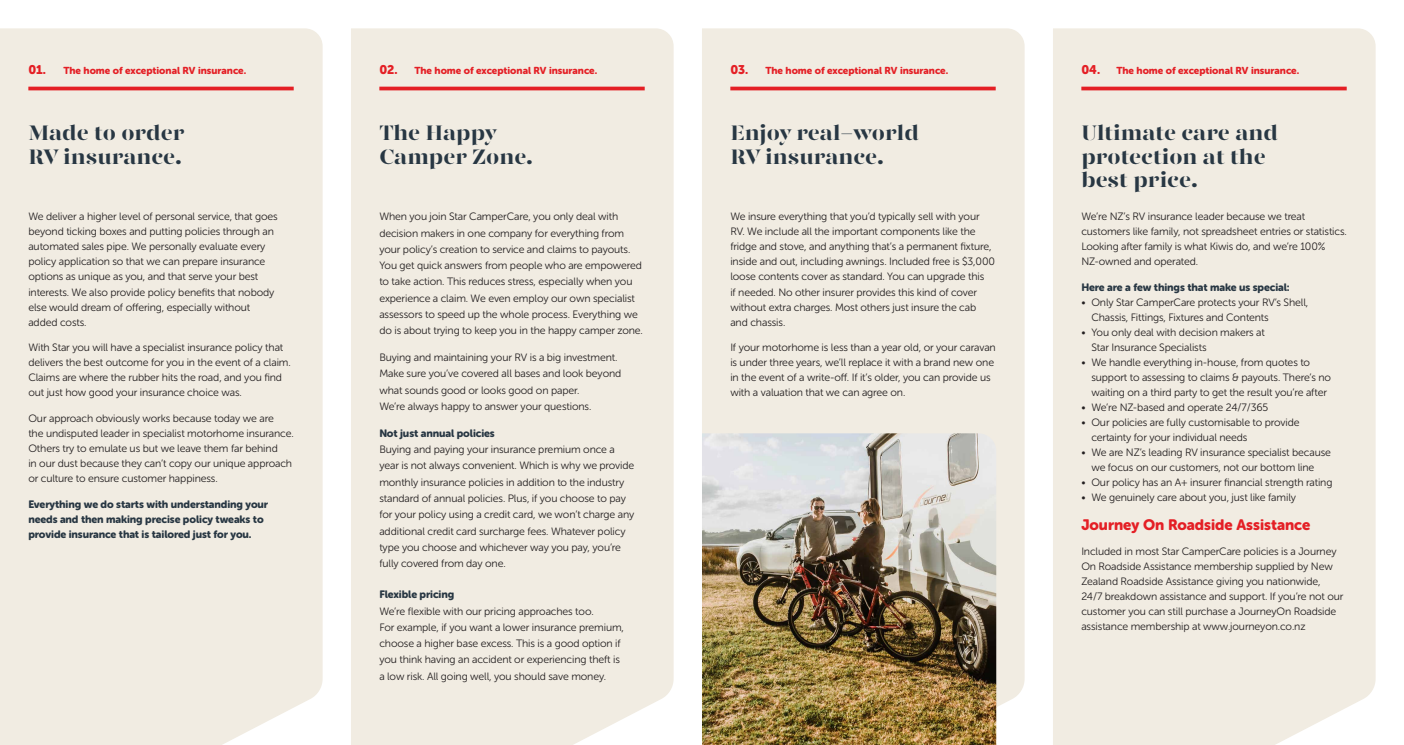
<style>
.page{position:relative;width:1404px;height:745px;background:#fff}
.page>*{position:absolute;margin:0;border:0;box-sizing:border-box;transform-origin:0 0}
.t1{font:900 21.25px/23.8px "Gabriela Stencil";color:#283743}
.t2{font:15px "Museo Sans Rounded 900";color:#e41f25}
.t3{font:10.62px/15px "Museo Sans Rounded 300";letter-spacing:-.01em;color:#231f20}
.t4{font:10.62px/15px "Museo Sans Rounded 900";letter-spacing:-.01em;color:#283743}
.t5{font:10px "Museo Sans Rounded 900";color:#e41f25}
.s1{font-size:12.5px}
.s2{font-family:"Museo Sans Rounded 900";color:#283743}
</style>
<div class="page">
<div style="left:0;top:28px;width:322px;height:716px;background:#f1ece2"></div>
<div style="left:351px;top:28px;width:322px;height:716px;background:#f1ece2"></div>
<div style="left:702px;top:28px;width:322px;height:716px;background:#f1ece2"></div>
<div style="left:1053px;top:28px;width:322px;height:716px;background:#f1ece2"></div>
<hr style="left:28px;top:87px;width:266px;height:3px;background:#e41f25">
<hr style="left:379px;top:87px;width:265px;height:3px;background:#e41f25">
<hr style="left:730px;top:87px;width:265px;height:3px;background:#e41f25">
<hr style="left:1081px;top:87px;width:265px;height:3px;background:#e41f25">
<img style="left:702px;top:433px;width:294px;height:311px">
<p class="t5" style="left:28px;top:64px;width:219px"><span class="s1">01.</span> The home of exceptional RV insurance.</p>
<p class="t5" style="left:379px;top:64px;width:219px"><span class="s1">02.</span> The home of exceptional RV insurance.</p>
<p class="t5" style="left:730px;top:64px;width:219px"><span class="s1">03.</span> The home of exceptional RV insurance.</p>
<p class="t5" style="left:1081px;top:64px;width:219px"><span class="s1">04.</span> The home of exceptional RV insurance.</p>
<p class="t1" style="left:28px;top:121px;width:158px">Made to order<br>RV insurance.</p>
<p class="t1" style="left:379px;top:121px;width:155px">The Happy<br>Camper Zone.</p>
<p class="t1" style="left:730px;top:121px;width:190px">Enjoy real-world<br>RV insurance.</p>
<p class="t1" style="left:1081px;top:121px;width:198px">Ultimate care and protection at the best price.</p>
<p class="t3" style="left:28px;top:209px;width:251px">We deliver a higher level of personal service, that goes beyond ticking boxes and putting policies through an automated sales pipe. We personally evaluate every policy application so that we can prepare insurance options as unique as you, and that serve your best interests. We also provide policy benefits that nobody else would dream of offering, especially without added costs.</p>
<p class="t3" style="left:28px;top:340px;width:264px">With Star you will have a specialist insurance policy that delivers the best outcome for you in the event of a claim.<br>Claims are where the rubber hits the road, and you find out just how good your insurance choice was.</p>
<p class="t3" style="left:28px;top:410px;width:267px">Our approach obviously works because today we are<br>the undisputed leader in specialist motorhome insurance.<br>Others try to emulate us but we leave them far behind<br>in our dust because they can’t copy our unique approach or culture to ensure customer happiness.</p>
<p class="t4" style="left:28px;top:496px;width:241px">Everything we do starts with understanding your needs and then making precise policy tweaks to provide insurance that is tailored just for you.</p>
<p class="t3" style="left:379px;top:208px;width:265px;line-height:16.2px">When you join Star CamperCare, you only deal with decision makers in one company for everything from your policy’s creation to service and claims to payouts.<br>You get quick answers from people who are empowered to take action. This reduces stress, especially when you experience a claim. We even employ our own specialist assessors to speed up the whole process. Everything we do is about trying to keep you in the happy camper zone.</p>
<p class="t3" style="left:379px;top:349px;width:243px;line-height:16.2px">Buying and maintaining your RV is a big investment.<br>Make sure you’ve covered all bases and look beyond what sounds good or looks good on paper.<br>We’re always happy to answer your questions.</p>
<p class="t3" style="left:379px;top:425px;width:256px;line-height:16.2px"><span class="s2">Not just annual policies<br></span>Buying and paying your insurance premium once a year is not always convenient. Which is why we provide monthly insurance policies in addition to the industry standard of annual policies. Plus, if you choose to pay for your policy using a credit card, we won’t charge any additional credit card surcharge fees. Whatever policy type you choose and whichever way you pay, you’re fully covered from day one.</p>
<p class="t3" style="left:379px;top:586px;width:246px;line-height:16.2px"><span class="s2">Flexible pricing<br></span>We’re flexible with our pricing approaches too.<br>For example, if you want a lower insurance premium, choose a higher base excess. This is a good option if you think having an accident or experiencing theft is a low risk. All going well, you should save money.</p>
<p class="t3" style="left:730px;top:209px;width:266px">We insure everything that you’d typically sell with your RV. We include all the important components like the fridge and stove, and anything that’s a permanent fixture, inside and out, including awnings. Included free is $3,000 loose contents cover as standard. You can upgrade this<br>if needed. No other insurer provides this kind of cover without extra charges. Most others just insure the cab and chassis.</p>
<p class="t3" style="left:730px;top:340px;width:267px">If your motorhome is less than a year old, or your caravan is under three years, we’ll replace it with a brand new one in the event of a write-off. If it’s older, you can provide us with a valuation that we can agree on.</p>
<p class="t3" style="left:1081px;top:209px;width:267px">We’re NZ’s RV insurance leader because we treat customers like family, not spreadsheet entries or statistics.<br>Looking after family is what Kiwis do, and we’re 100% NZ-owned and operated.</p>
<p class="t4" style="left:1081px;top:280px;width:210px">Here are a few things that make us special:</p>
<p class="t3" style="left:1091px;top:295px;width:218px;text-indent:-10px">• Only Star CamperCare protects your RV’s Shell,<br>Chassis, Fittings, Fixtures and Contents</p>
<p class="t3" style="left:1091px;top:325px;width:175px;text-indent:-10px">• You only deal with decision makers at<br>Star Insurance Specialists</p>
<p class="t3" style="left:1091px;top:355px;width:241px;text-indent:-10px">• We handle everything in-house, from quotes to support to assessing to claims &amp; payouts. There’s no waiting on a third party to get the result you’re after</p>
<p class="t3" style="left:1081px;top:400px;width:189px">• We’re NZ-based and operate 24/7/365</p>
<p class="t3" style="left:1091px;top:415px;width:210px;text-indent:-10px">• Our policies are fully customisable to provide certainty for your individual needs</p>
<p class="t3" style="left:1091px;top:445px;width:241px;text-indent:-10px">• We are NZ’s leading RV insurance specialist because we focus on our customers, not our bottom line</p>
<p class="t3" style="left:1081px;top:475px;width:252px">• Our policy has an A+ insurer financial strength rating</p>
<p class="t3" style="left:1081px;top:490px;width:216px">• We genuinely care about you, just like family</p>
<p class="t2" style="left:1081px;top:515px;width:230px">Journey On Roadside Assistance</p>
<p class="t3" style="left:1081px;top:543px;width:264px">Included in most Star CamperCare policies is a Journey On Roadside Assistance membership supplied by New Zealand Roadside Assistance giving you nationwide, 24/7 breakdown assistance and support. If you’re not our customer you can still purchase a JourneyOn Roadside assistance membership at www.journeyon.co.nz</p>
</div>
